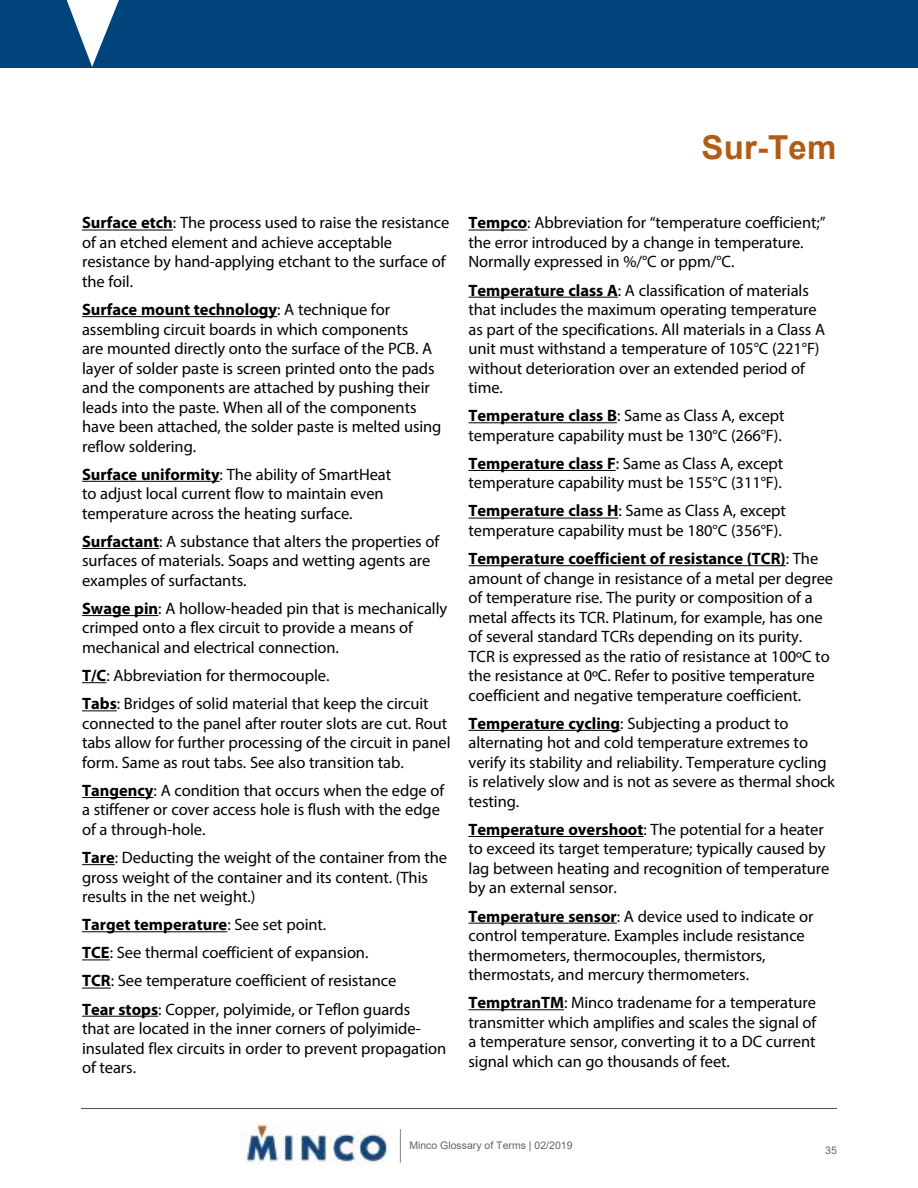
<style>
.page{position:relative;width:918px;height:1188px;background:#fff}
.page>*{position:absolute;margin:0;border:0;box-sizing:border-box;transform-origin:0 0}
.t1{font:700 33px "Arial";letter-spacing:.005em;color:#b15c12}
.t2{font:16.5px/19.5px "Myriad Pro";letter-spacing:-.005em;color:#000}
.t3{font:10.5px "Arial";color:#636466}
.s1{font-weight:700}
</style>
<div class="page">
<hr style="left:81px;top:1108px;width:756px;height:1px;background:#4d4d4f">
<img style="left:245px;top:1123px;width:144px;height:41px">
<hr style="left:400px;top:1129px;width:1px;height:34px;background:#808285">
<div style="left:0;top:0;width:918px;height:68px;background:#00447c"></div>
<svg style="left:67px;top:0;width:52px;height:67px"></svg>
<hr style="left:82px;top:230px;width:91px;height:1px;background:#000">
<hr style="left:82px;top:316px;width:195px;height:1px;background:#000">
<hr style="left:82px;top:481px;width:138px;height:1px;background:#000">
<hr style="left:82px;top:548px;width:77px;height:1px;background:#000">
<hr style="left:82px;top:615px;width:76px;height:1px;background:#000">
<svg style="left:82px;top:682px;width:24px;height:1px"></svg>
<hr style="left:82px;top:710px;width:35px;height:1px;background:#000">
<hr style="left:82px;top:797px;width:72px;height:1px;background:#000">
<hr style="left:82px;top:864px;width:33px;height:1px;background:#000">
<hr style="left:82px;top:931px;width:145px;height:1px;background:#000">
<svg style="left:82px;top:960px;width:28px;height:1px"></svg>
<svg style="left:82px;top:988px;width:29px;height:1px"></svg>
<hr style="left:82px;top:1016px;width:76px;height:1px;background:#000">
<hr style="left:469px;top:230px;width:58px;height:1px;background:#000">
<hr style="left:469px;top:297px;width:149px;height:1px;background:#000">
<hr style="left:469px;top:422px;width:148px;height:1px;background:#000">
<hr style="left:469px;top:470px;width:147px;height:1px;background:#000">
<hr style="left:469px;top:518px;width:149px;height:1px;background:#000">
<hr style="left:469px;top:565px;width:317px;height:1px;background:#000">
<hr style="left:469px;top:730px;width:151px;height:1px;background:#000">
<hr style="left:469px;top:836px;width:175px;height:1px;background:#000">
<hr style="left:469px;top:923px;width:148px;height:1px;background:#000">
<hr style="left:469px;top:1009px;width:95px;height:1px;background:#000">
<h1 class="t1" style="left:702px;top:124px;width:136px">Sur-Tem</h1>
<p class="t2" style="left:82px;top:213px;width:369px"><span class="s1">Surface etch</span>: The process used to raise the resistance of an etched element and achieve acceptable resistance by hand-applying etchant to the surface of the foil.</p>
<p class="t2" style="left:82px;top:299px;width:361px"><span class="s1">Surface mount technology</span>: A technique for assembling circuit boards in which components<br>are mounted directly onto the surface of the PCB. A layer of solder paste is screen printed onto the pads and the components are attached by pushing their leads into the paste. When all of the components have been attached, the solder paste is melted using reflow soldering.</p>
<p class="t2" style="left:82px;top:464px;width:311px"><span class="s1">Surface uniformity</span>: The ability of SmartHeat to adjust local current flow to maintain even temperature across the heating surface.</p>
<p class="t2" style="left:82px;top:531px;width:359px"><span class="s1">Surfactant</span>: A substance that alters the properties of surfaces of materials. Soaps and wetting agents are examples of surfactants.</p>
<p class="t2" style="left:82px;top:598px;width:367px"><span class="s1">Swage pin</span>: A hollow-headed pin that is mechanically crimped onto a flex circuit to provide a means of mechanical and electrical connection.</p>
<p class="t2" style="left:82px;top:661px;width:348px;line-height:28.2px"><span class="s1">T/C</span>: Abbreviation for thermocouple.<br><span class="s1">Tabs</span>: Bridges of solid material that keep the circuit</p>
<p class="t2" style="left:82px;top:713px;width:370px">connected to the panel after router slots are cut. Rout tabs allow for further processing of the circuit in panel form. Same as rout tabs. See also transition tab.</p>
<p class="t2" style="left:82px;top:780px;width:364px"><span class="s1">Tangency</span>: A condition that occurs when the edge of a stiffener or cover access hole is flush with the edge of a through-hole.</p>
<p class="t2" style="left:82px;top:847px;width:367px"><span class="s1">Tare</span>: Deducting the weight of the container from the gross weight of the container and its content. (This results in the net weight.)</p>
<p class="t2" style="left:82px;top:910px;width:330px;line-height:28.2px"><span class="s1">Target temperature</span>: See set point.<br><span class="s1">TCE</span>: See thermal coefficient of expansion.<br><span class="s1">TCR</span>: See temperature coefficient of resistance <span class="s1">Tear stops</span>: Copper, polyimide, or Teflon guards</p>
<p class="t2" style="left:82px;top:1018px;width:366px">that are located in the inner corners of polyimide&shy;insulated flex circuits in order to prevent propagation of tears.</p>
<p class="t2" style="left:469px;top:213px;width:359px"><span class="s1">Tempco</span>: Abbreviation for “temperature coefficient;” the error introduced by a change in temperature.<br>Normally expressed in %/°C or ppm/°C.</p>
<p class="t2" style="left:469px;top:280px;width:358px"><span class="s1">Temperature class A</span>: A classification of materials that includes the maximum operating temperature as part of the specifications. All materials in a Class A unit must withstand a temperature of 105°C (221°F) without deterioration over an extended period of time.</p>
<p class="t2" style="left:469px;top:406px;width:318px"><span class="s1">Temperature class B</span>: Same as Class A, except temperature capability must be 130°C (266°F).</p>
<p class="t2" style="left:469px;top:453px;width:316px"><span class="s1">Temperature class F</span>: Same as Class A, except temperature capability must be 155°C (311°F).</p>
<p class="t2" style="left:469px;top:501px;width:319px"><span class="s1">Temperature class H</span>: Same as Class A, except temperature capability must be 180°C (356°F).</p>
<p class="t2" style="left:469px;top:549px;width:366px"><span class="s1">Temperature coefficient of resistance (TCR)</span>: The amount of change in resistance of a metal per degree of temperature rise. The purity or composition of a metal affects its TCR. Platinum, for example, has one of several standard TCRs depending on its purity.<br>TCR is expressed as the ratio of resistance at 100ºC to the resistance at 0ºC. Refer to positive temperature coefficient and negative temperature coefficient.</p>
<p class="t2" style="left:469px;top:713px;width:368px"><span class="s1">Temperature cycling</span>: Subjecting a product to alternating hot and cold temperature extremes to verify its stability and reliability. Temperature cycling is relatively slow and is not as severe as thermal shock testing.</p>
<p class="t2" style="left:469px;top:819px;width:363px"><span class="s1">Temperature overshoot</span>: The potential for a heater to exceed its target temperature; typically caused by lag between heating and recognition of temperature by an external sensor.</p>
<p class="t2" style="left:469px;top:906px;width:346px"><span class="s1">Temperature sensor</span>: A device used to indicate or control temperature. Examples include resistance thermometers, thermocouples, thermistors, thermostats, and mercury thermometers.</p>
<p class="t2" style="left:469px;top:993px;width:349px;text-align:justify"><span class="s1">TemptranTM</span>: Minco tradename for a temperature transmitter which amplifies and scales the signal of a temperature sensor, converting it to a DC current signal which can go thousands of feet.</p>
<p class="t3" style="left:409px;top:1138px;width:165px">Minco Glossary of Terms | 02/2019</p>
<p class="t3" style="left:825px;top:1143px;width:13px">35</p>
</div>
